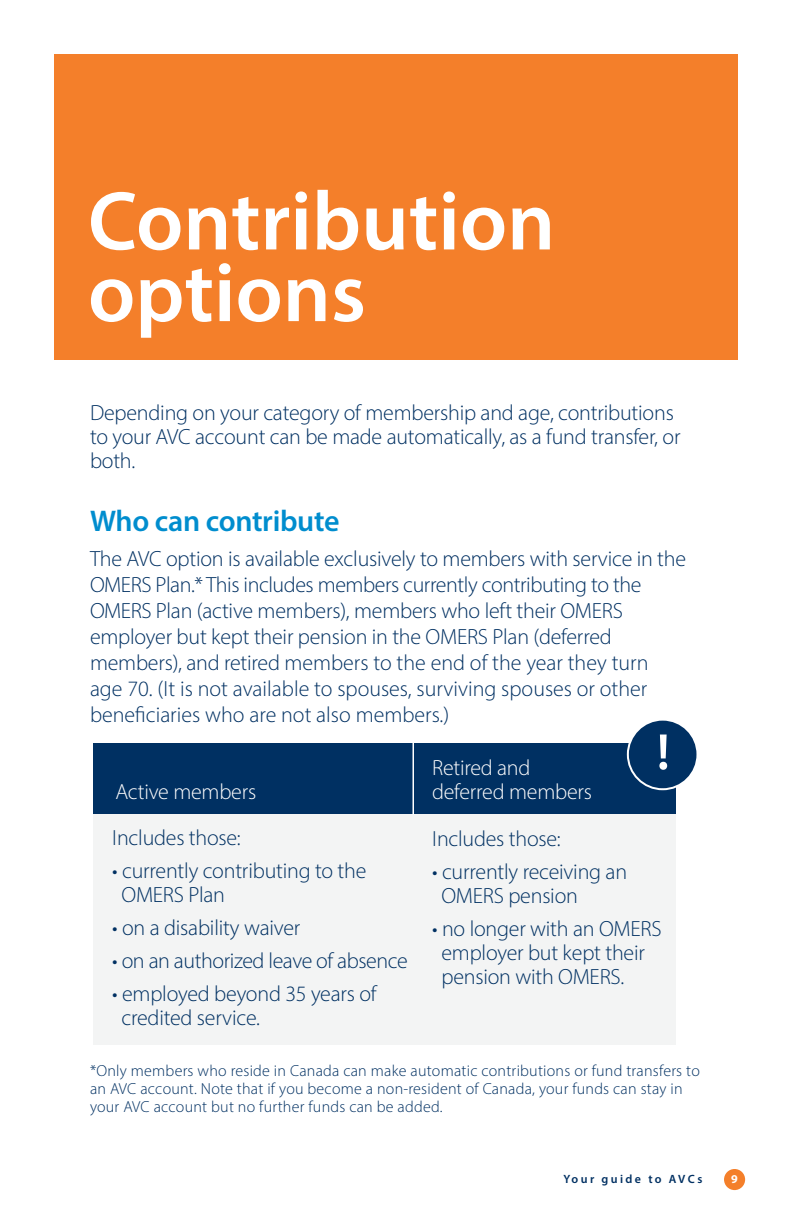
<style>
.page{position:relative;width:792px;height:1224px;background:#fff}
.page>*{position:absolute;margin:0;border:0;box-sizing:border-box;transform-origin:0 0}
.Section_Title{font:600 84px/71.6px "Myriad Pro";color:#fff}
.body{font:600 30px "Myriad Pro";letter-spacing:-.01em;color:#008dce}
.body-2{font:300 22px/24px "Myriad Pro";letter-spacing:-.01em;color:#003062}
.body-3{font:300 22px/24px "Myriad Pro";letter-spacing:-.01em;color:#fff}
.Body_Copy_-_Main_Tit{font:300 16px/18px "Myriad Pro";letter-spacing:.015em;color:#003062}
.t1{font:600 12px "Myriad Pro";letter-spacing:.2em;color:#003062}
.t2{font:700 12px "Myriad Pro";color:#fff}
</style>
<div class="page">
<div style="left:54px;top:55px;width:684px;height:305px;background:#f47f2a"></div>
<div style="left:724px;top:1169px;width:21px;height:21px;background:#f47f2a;border-radius:50%"></div>
<div style="left:93px;top:744px;width:583px;height:301px;background:#f3f4f4"></div>
<div style="left:94px;top:743px;width:582px;height:70px;background:#003062"></div>
<hr style="left:412px;top:742px;width:2px;height:73px;background:#fff">
<div style="left:627px;top:719px;width:72px;height:71px;background:#003062;border:2px solid #fff;border-radius:50%"></div>
<svg style="left:659px;top:735px;width:8px;height:35px"></svg>
<p class="Section_Title" style="left:88px;top:183px;width:469px">Contribution options</p>
<p class="body-2" style="left:90px;top:400px;width:592px">Depending on your category of membership and age, contributions to your AVC account can be made automatically, as a fund transfer, or both.</p>
<p class="body" style="left:90px;top:502px;width:251px">Who can contribute</p>
<p class="body-2" style="left:90px;top:545px;width:598px;line-height:26px">The AVC option is available exclusively to members with service in the OMERS Plan.* This includes members currently contributing to the OMERS Plan (active members), members who left their OMERS employer but kept their pension in the OMERS Plan (deferred members), and retired members to the end of the year they turn age 70. (It is not available to spouses, surviving spouses or other beneficiaries who are not also members.)</p>
<p class="body-3" style="left:116px;top:779px;width:142px">Active members</p>
<p class="body-2" style="left:112px;top:825px;width:130px">Includes those:</p>
<p class="body-2" style="left:122px;top:858px;width:246px;text-indent:-9px">• currently contributing to the<br>OMERS Plan</p>
<p class="body-2" style="left:112px;top:915px;width:190px">• on a disability waiver</p>
<p class="body-2" style="left:112px;top:948px;width:297px">• on an authorized leave of absence</p>
<p class="body-2" style="left:122px;top:981px;width:257px;text-indent:-9px">• employed beyond 35 years of credited service.</p>
<p class="body-3" style="left:432px;top:755px;width:162px">Retired and deferred members</p>
<p class="body-2" style="left:432px;top:826px;width:130px">Includes those:</p>
<p class="body-2" style="left:441px;top:859px;width:187px;text-indent:-9px">• currently receiving an<br>OMERS pension</p>
<p class="body-2" style="left:441px;top:916px;width:222px;text-indent:-9px">• no longer with an OMERS employer but kept their pension with OMERS.</p>
<p class="Body_Copy_-_Main_Tit" style="left:90px;top:1062px;width:611px">*Only members who reside in Canada can make automatic contributions or fund transfers to an AVC account. Note that if you become a non-resident of Canada, your funds can stay in your AVC account but no further funds can be added.</p>
<p class="t1" style="left:563px;top:1172px;width:140px">Your guide to AVCs</p>
<p class="t2" style="left:731px;top:1171px;width:8px">9</p>
</div>
